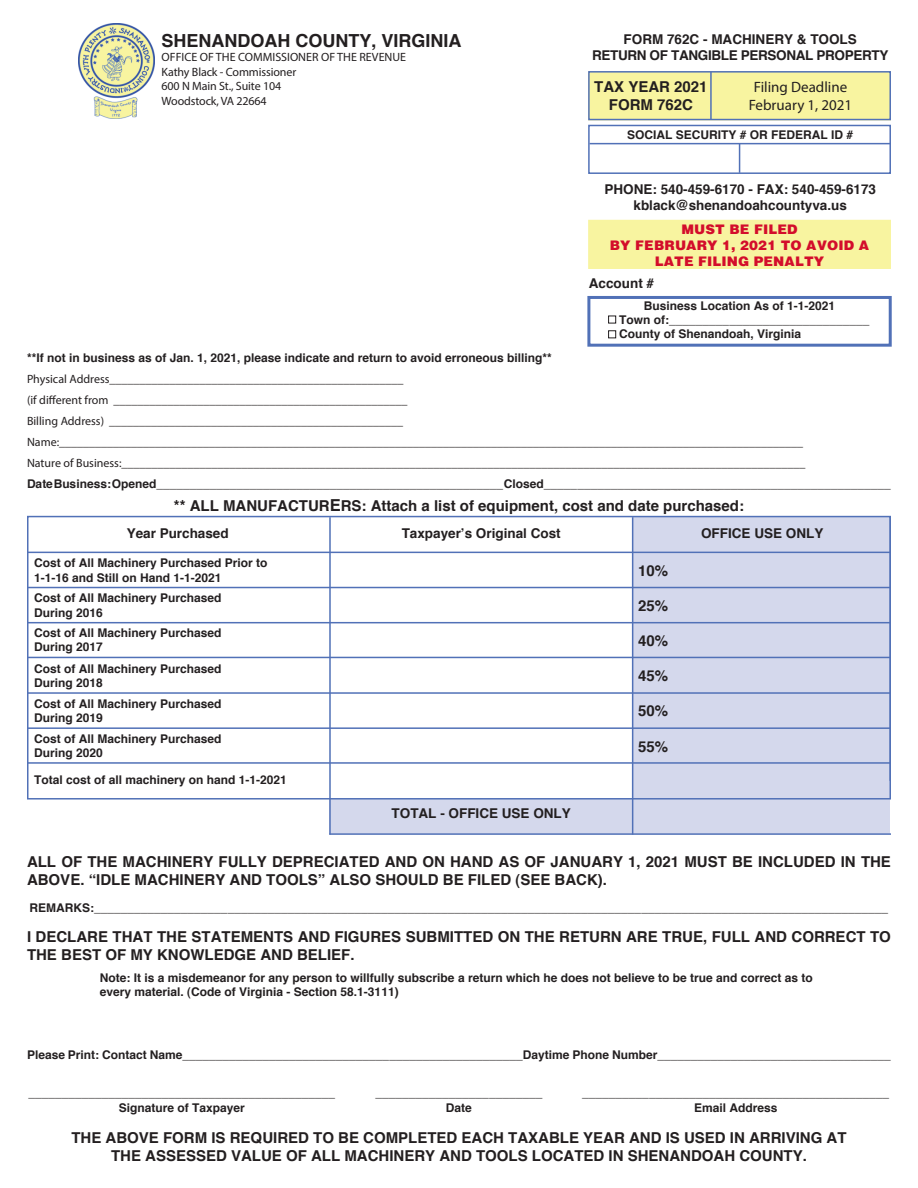
<style>
.page{position:relative;width:918px;height:1188px;background:#fff}
.page>*{position:absolute;margin:0;border:0;box-sizing:border-box;transform-origin:0 0}
.t1{font:700 18px "Helvetica";color:#231f20}
.t2{font:700 15px/18px "Helvetica";color:#231f20}
.t3{font:15px "Myriad Pro";color:#231f20}
.t4{font:700 13.5px "Helvetica";color:#231f20}
.t5{font:900 13.5px "Helvetica";color:#d30d2b}
.t6{font:700 13.5px "Helvetica";letter-spacing:-.025em;color:#231f20}
.t7{font:700 12px "Helvetica";color:#231f20}
.t8{font:12px "Myriad Pro";color:#231f20}
.s1{font-size:16.5px}
</style>
<div class="page">
<div style="left:588px;top:71px;width:303px;height:49px;background:#f8f4a0"></div>
<div style="left:330px;top:798px;width:304px;height:36px;background:#d4d8ec"></div>
<div style="left:633px;top:516px;width:257px;height:318px;background:#d4d8ec"></div>
<hr style="left:710px;top:72px;width:2px;height:48px;background:#5171b7">
<svg style="left:739px;top:144px;width:1px;height:27px"></svg>
<div style="left:588px;top:71px;width:303px;height:49px;border:2px solid #5171b7"></div>
<div style="left:588px;top:125px;width:303px;height:49px;border:2px solid #5171b7"></div>
<div style="left:27px;top:516px;width:864px;height:284px;border:2px solid #5171b7"></div>
<div style="left:587px;top:296px;width:305px;height:51px;border:3px solid #5171b7"></div>
<div style="left:588px;top:220px;width:303px;height:49px;background:#f8f4a0"></div>
<hr style="left:590px;top:143px;width:301px;height:1px;background:#5171b7">
<div style="left:608px;top:316px;width:8px;height:7px;border:1px solid #231f20"></div>
<div style="left:608px;top:330px;width:8px;height:8px;border:1px solid #231f20"></div>
<hr style="left:27px;top:552px;width:864px;height:1px;background:#5171b7">
<hr style="left:27px;top:587px;width:864px;height:1px;background:#5171b7">
<hr style="left:27px;top:692px;width:864px;height:2px;background:#5171b7">
<hr style="left:27px;top:622px;width:864px;height:1px;background:#5171b7">
<hr style="left:27px;top:727px;width:864px;height:2px;background:#5171b7">
<hr style="left:27px;top:657px;width:864px;height:1px;background:#5171b7">
<hr style="left:27px;top:762px;width:864px;height:2px;background:#5171b7">
<hr style="left:329px;top:833px;width:562px;height:2px;background:#5171b7">
<hr style="left:329px;top:517px;width:2px;height:318px;background:#5171b7">
<hr style="left:632px;top:517px;width:1px;height:318px;background:#5171b7">
<hr style="left:890px;top:517px;width:1px;height:264px;background:#5171b7">
<img style="left:79px;top:24px;width:76px;height:94px">
<p class="t1" style="left:162px;top:29px;width:302px">SHENANDOAH COUNTY, VIRGINIA</p>
<p class="t8" style="left:162px;top:50px;width:246px">OFFICE OF THE COMMISSIONER OF THE REVENUE</p>
<p class="t8" style="left:162px;top:64px;width:136px">Kathy Black - Commissioner</p>
<p class="t8" style="left:162px;top:79px;width:121px">600 N Main St., Suite 104</p>
<p class="t8" style="left:162px;top:93px;width:107px">Woodstock, VA 22664</p>
<p class="t4" style="left:624px;top:31px;width:235px">FORM 762C - MACHINERY &amp; TOOLS</p>
<p class="t6" style="left:592px;top:47px;width:298px">RETURN OF TANGIBLE PERSONAL PROPERTY</p>
<p class="t2" style="left:594px;top:78px;width:115px;text-align:center">TAX YEAR 2021<br>FORM 762C</p>
<p class="t3" style="left:754px;top:78px;width:95px">Filing Deadline</p>
<p class="t3" style="left:749px;top:96px;width:105px">February 1, 2021</p>
<p class="t7" style="left:627px;top:127px;width:228px">SOCIAL SECURITY # OR FEDERAL ID #</p>
<p class="t4" style="left:604px;top:181px;width:273px">PHONE: 540-459-6170 - FAX: 540-459-6173</p>
<p class="t4" style="left:634px;top:197px;width:215px">kblack@shenandoahcountyva.us</p>
<p class="t5" style="left:681px;top:221px;width:118px">MUST BE FILED</p>
<p class="t5" style="left:610px;top:237px;width:261px">BY FEBRUARY 1, 2021 TO AVOID A</p>
<p class="t5" style="left:655px;top:253px;width:171px">LATE FILING PENALTY</p>
<p class="t4" style="left:589px;top:274px;width:67px">Account #</p>
<p class="t7" style="left:644px;top:299px;width:193px">Business Location As of 1-1-2021</p>
<p class="t7" style="left:619px;top:312px;width:252px">Town of:______________________________</p>
<p class="t7" style="left:619px;top:327px;width:184px">County of Shenandoah, Virginia</p>
<p class="t7" style="left:27px;top:350px;width:526px">**If not in business as of Jan. 1, 2021, please indicate and return to avoid erroneous billing**</p>
<p class="t8" style="left:27px;top:372px;width:378px">Physical Address_________________________________________________</p>
<p class="t8" style="left:27px;top:393px;width:382px">(if different from _________________________________________________</p>
<p class="t8" style="left:27px;top:414px;width:378px">Billing Address) _________________________________________________</p>
<p class="t8" style="left:27px;top:435px;width:778px">Name:____________________________________________________________________________________________________________________________</p>
<p class="t8" style="left:27px;top:456px;width:780px">Nature of Business:__________________________________________________________________________________________________________________</p>
<p class="t7" style="left:27px;top:476px;width:865px">Date Business: Opened____________________________________________________ Closed____________________________________________________</p>
<p class="t2" style="left:174px;top:496px;width:572px">** ALL MANUFACTUR<span class="s1">E</span>RS: Attach a list of equipment, cost and date purchased:</p>
<p class="t4" style="left:127px;top:524px;width:104px">Year Purchased</p>
<p class="t4" style="left:402px;top:524px;width:161px">Taxpayer’s Original Cost</p>
<p class="t7" style="left:34px;top:556px;width:235px">Cost of All Machinery Purchased Prior to</p>
<p class="t7" style="left:34px;top:570px;width:189px">1-1-16 and Still on Hand 1-1-2021</p>
<p class="t7" style="left:34px;top:591px;width:189px">Cost of All Machinery Purchased</p>
<p class="t7" style="left:34px;top:605px;width:70px">During 2016</p>
<p class="t7" style="left:34px;top:625px;width:189px">Cost of All Machinery Purchased</p>
<p class="t7" style="left:34px;top:640px;width:70px">During 2017</p>
<p class="t7" style="left:34px;top:661px;width:189px">Cost of All Machinery Purchased</p>
<p class="t7" style="left:34px;top:675px;width:70px">During 2018</p>
<p class="t7" style="left:34px;top:696px;width:189px">Cost of All Machinery Purchased</p>
<p class="t7" style="left:34px;top:710px;width:70px">During 2019</p>
<p class="t7" style="left:34px;top:731px;width:189px">Cost of All Machinery Purchased</p>
<p class="t7" style="left:34px;top:745px;width:70px">During 2020</p>
<p class="t7" style="left:34px;top:773px;width:254px">Total cost of all machinery on hand 1-1-2021</p>
<p class="t4" style="left:392px;top:805px;width:181px">TOTAL - OFFICE USE ONLY</p>
<p class="t2" style="left:638px;top:561px;width:32px">10%</p>
<p class="t2" style="left:638px;top:597px;width:32px">25%</p>
<p class="t2" style="left:638px;top:632px;width:32px">40%</p>
<p class="t2" style="left:638px;top:667px;width:32px">45%</p>
<p class="t2" style="left:638px;top:702px;width:32px">50%</p>
<p class="t2" style="left:638px;top:737px;width:32px">55%</p>
<p class="t4" style="left:701px;top:524px;width:124px">OFFICE USE ONLY</p>
<p class="t2" style="left:27px;top:852px;width:866px">ALL OF THE MACHINERY FULLY DEPRECIATED AND ON HAND AS OF JANUARY 1, 2021 MUST BE INCLUDED IN THE<br>ABOVE. “IDLE MACHINERY AND TOOLS” ALSO SHOULD BE FILED (SEE BACK).</p>
<p class="t7" style="left:30px;top:901px;width:860px">REMARKS:_______________________________________________________________________________________________________________________</p>
<p class="t2" style="left:27px;top:927px;width:865px">I DECLARE THAT THE STATEMENTS AND FIGURES SUBMITTED ON THE RETURN ARE TRUE, FULL AND CORRECT TO<br>THE BEST OF MY KNOWLEDGE AND BELIEF.</p>
<p class="t7" style="left:100px;top:970px;width:714px">Note: It is a misdemeanor for any person to willfully subscribe a return which he does not believe to be true and correct as to</p>
<p class="t7" style="left:100px;top:984px;width:300px">every material. (Code of Virginia - Section 58.1-3111)</p>
<p class="t7" style="left:27px;top:1047px;width:865px">Please Print: Contact Name___________________________________________________Daytime Phone Number___________________________________</p>
<p class="t7" style="left:28px;top:1085px;width:308px">______________________________________________</p>
<p class="t7" style="left:119px;top:1100px;width:128px">Signature of Taxpayer</p>
<p class="t7" style="left:376px;top:1085px;width:168px">_________________________</p>
<p class="t7" style="left:446px;top:1100px;width:28px">Date</p>
<p class="t7" style="left:582px;top:1085px;width:308px">______________________________________________</p>
<p class="t7" style="left:694px;top:1100px;width:85px">Email Address</p>
<p class="t2" style="left:71px;top:1128px;width:777px">THE ABOVE FORM IS REQUIRED TO BE COMPLETED EACH TAXABLE YEAR AND IS USED IN ARRIVING AT</p>
<p class="t2" style="left:111px;top:1146px;width:697px">THE ASSESSED VALUE OF ALL MACHINERY AND TOOLS LOCATED IN SHENANDOAH COUNTY.</p>
</div>
